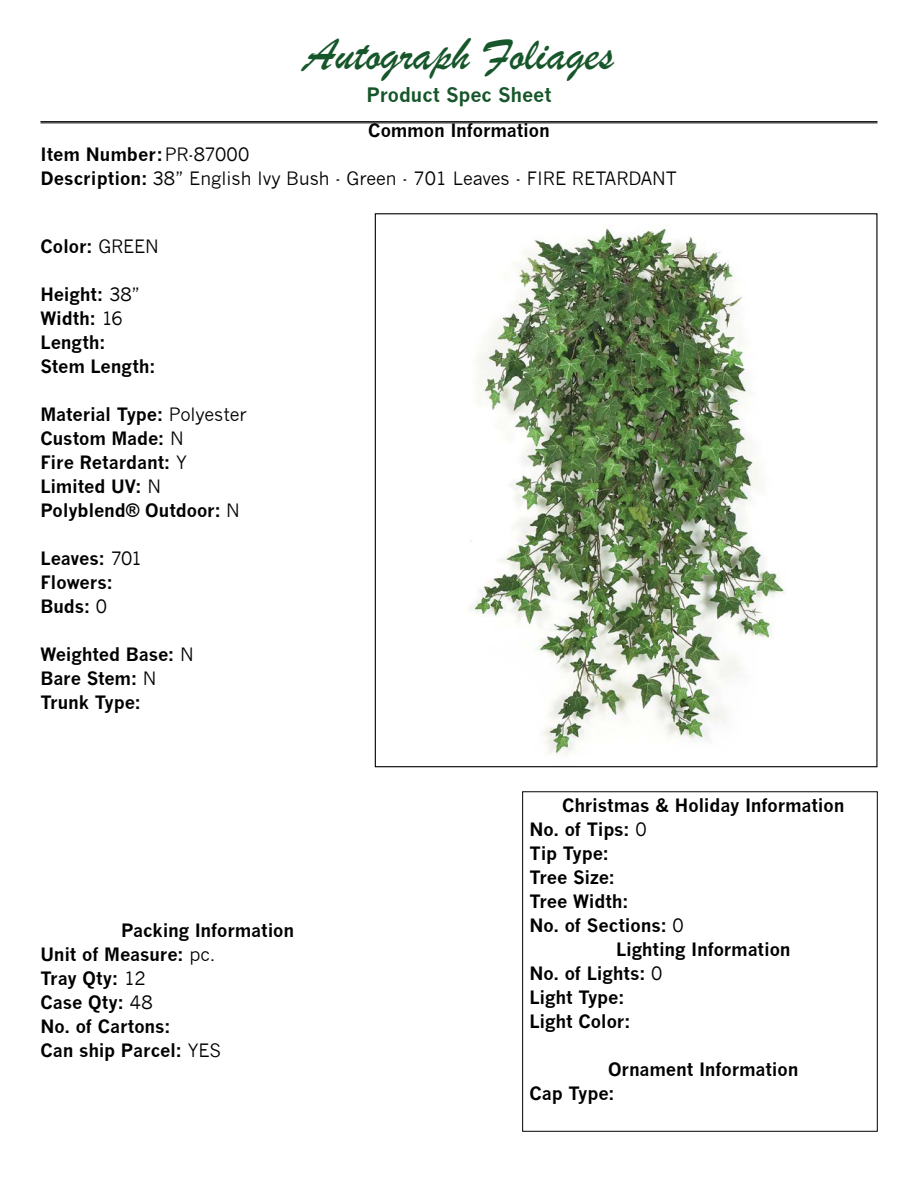
<style>
.page{position:relative;width:918px;height:1188px;background:#fff}
.page>*{position:absolute;margin:0;border:0;box-sizing:border-box;transform-origin:0 0}
.t1{font:48px "Brush Script";color:#17562b}
.t2{font:700 19.5px "News Gothic";letter-spacing:-.005em;color:#17562b}
.t3{font:700 18px/24px "News Gothic";letter-spacing:-.01em;color:#000}
.t4{font:18px/24px "News Gothic";color:#000}
.s1{font-weight:700}
.s2{font-weight:400}
</style>
<div class="page">
<div style="left:522px;top:792px;width:356px;height:339px;border:1px solid #000"></div>
<hr style="left:40px;top:121px;width:838px;height:1px;background:#000">
<hr style="left:40px;top:123px;width:838px;height:1px;background:#000">
<img style="left:469px;top:225px;width:317px;height:531px">
<h1 class="t1" style="left:304px;top:23px;width:311px">Autograph Foliages</h1>
<p class="t2" style="left:367px;top:83px;width:186px">Product Spec Sheet</p>
<p class="t3" style="left:368px;top:118px;width:183px">Common Information</p>
<p class="t4" style="left:40px;top:142px;width:638px"><span class="s1">Item Number:</span>PR-87000<br><span class="s1">Description:</span> 38” English Ivy Bush - Green - 701 Leaves - FIRE RETARDANT</p>
<p class="t3" style="left:40px;top:235px;width:120px">Color: <span class="s2">GREEN</span></p>
<p class="t3" style="left:40px;top:283px;width:117px">Height: <span class="s2">38”<br></span>Width: <span class="s2">16<br></span>Length:<br>Stem Length:</p>
<p class="t3" style="left:40px;top:403px;width:208px">Material Type: <span class="s2">Polyester<br></span>Custom Made: <span class="s2">N<br></span>Fire Retardant: <span class="s2">Y<br></span>Limited UV: <span class="s2">N</span></p>
<p class="t3" style="left:40px;top:499px;width:201px">Polyblend® Outdoor: <span class="s2">N</span></p>
<p class="t3" style="left:40px;top:547px;width:104px">Leaves: <span class="s2">701<br></span>Flowers:<br>Buds: <span class="s2">0</span></p>
<p class="t3" style="left:40px;top:643px;width:155px">Weighted Base: <span class="s2">N<br></span>Bare Stem: <span class="s2">N<br></span>Trunk Type:</p>
<p class="t3" style="left:121px;top:918px;width:175px">Packing Information</p>
<p class="t3" style="left:40px;top:942px;width:182px">Unit of Measure: <span class="s2">pc.<br></span>Tray Qty: <span class="s2">12<br></span>Case Qty: <span class="s2">48<br></span>No. of Cartons:<br>Can ship Parcel: <span class="s2">YES</span></p>
<p class="t3" style="left:562px;top:793px;width:284px">Christmas &amp; Holiday Information</p>
<p class="t3" style="left:530px;top:817px;width:156px">No. of Tips: <span class="s2">0<br></span>Tip Type:<br>Tree Size:<br>Tree Width:<br>No. of Sections: <span class="s2">0</span></p>
<p class="t3" style="left:616px;top:937px;width:176px">Lighting Information</p>
<p class="t3" style="left:530px;top:961px;width:134px">No. of Lights: <span class="s2">0<br></span>Light Type:<br>Light Color:</p>
<p class="t3" style="left:608px;top:1057px;width:192px">Ornament Information</p>
<p class="t3" style="left:530px;top:1081px;width:87px">Cap Type:</p>
</div>
